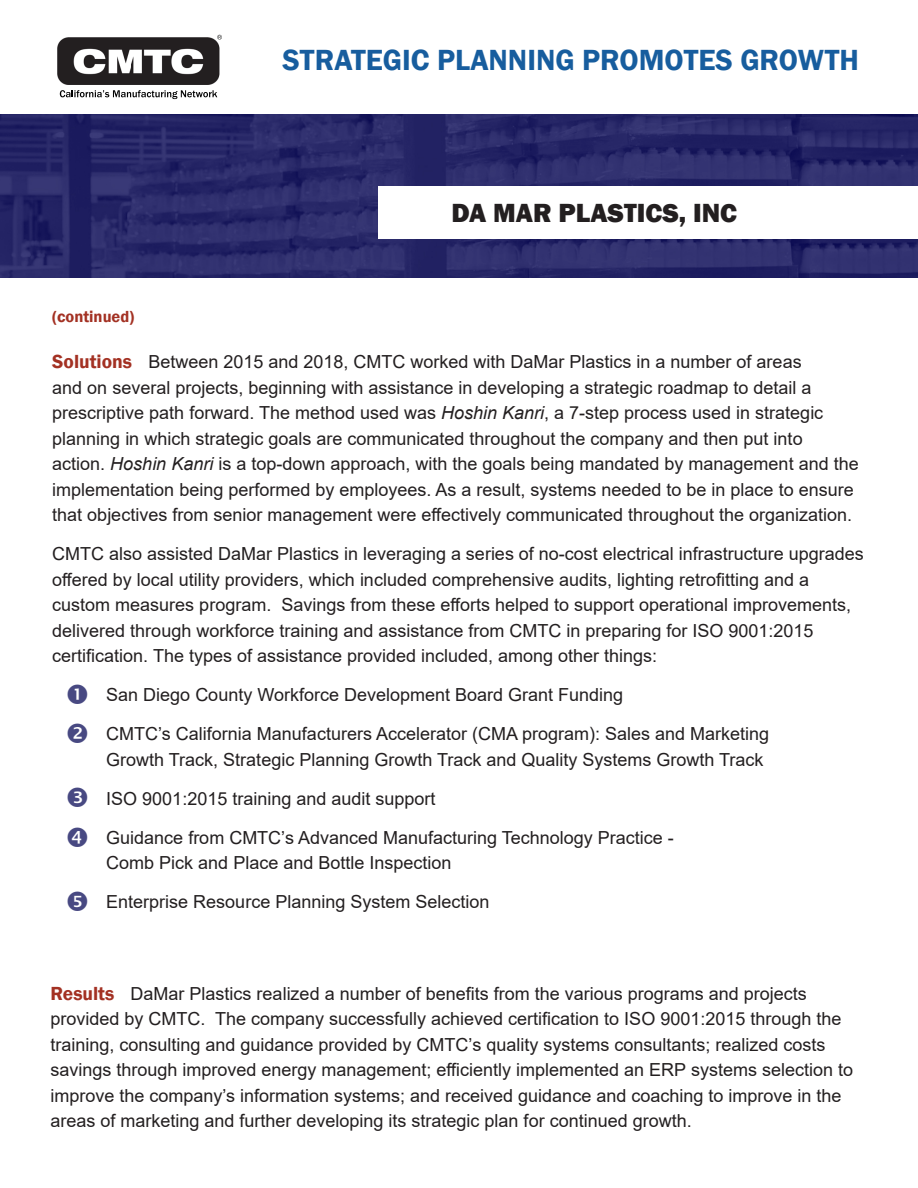
<style>
.page{position:relative;width:918px;height:1188px;background:#fff}
.page>*{position:absolute;margin:0;border:0;box-sizing:border-box;transform-origin:0 0}
.t1{font:600 30px "Franklin Gothic";color:#175d9e}
.t2{font:800 27px "Franklin Gothic";color:#231f20}
.t3{font:18px/25.5px "Arial";color:#231f20}
.t4{font:600 16.5px "Franklin Gothic";color:#a33123}
.s1{font-family:"Franklin Gothic";font-weight:600;font-size:19.5px;color:#a33123}
.s2{font-style:italic}
</style>
<div class="page">
<img style="left:0;top:115px;width:918px;height:162px">
<img style="left:57px;top:38px;width:164px;height:47px">
<svg style="left:217px;top:35px;width:5px;height:4px"></svg>
<svg style="left:60px;top:90px;width:157px;height:9px"></svg>
<div style="left:378px;top:186px;width:540px;height:53px;background:#fff"></div>
<p class="t1" style="left:282px;top:42px;width:578px">STRATEGIC PLANNING PROMOTES GROWTH</p>
<p class="t4" style="left:52px;top:306px;width:83px">(continued)</p>
<p class="t2" style="left:451px;top:195px;width:287px">DA MAR PLASTICS, INC</p>
<p class="t3" style="left:52px;top:349px;width:808px"><span class="s1">Solutions</span> Between 2015 and 2018, CMTC worked with DaMar Plastics in a number of areas<br>and on several projects, beginning with assistance in developing a strategic roadmap to detail a prescriptive path forward. The method used was <span class="s2">Hoshin Kanri</span>, a 7-step process used in strategic planning in which strategic goals are communicated throughout the company and then put into action. <span class="s2">Hoshin Kanri</span> is a top-down approach, with the goals being mandated by management and the implementation being performed by employees. As a result, systems needed to be in place to ensure that objectives from senior management were effectively communicated throughout the organization.</p>
<p class="t3" style="left:52px;top:541px;width:813px">CMTC also assisted DaMar Plastics in leveraging a series of no-cost electrical infrastructure upgrades offered by local utility providers, which included comprehensive audits, lighting retrofitting and a custom measures program. Savings from these efforts helped to support operational improvements, delivered through workforce training and assistance from CMTC in preparing for ISO 9001:2015 certification. The types of assistance provided included, among other things:</p>
<p class="t3" style="left:106px;top:682px;width:518px">San Diego County Workforce Development Board Grant Funding</p>
<p class="t3" style="left:106px;top:721px;width:664px">CMTC’s California Manufacturers Accelerator (CMA program): Sales and Marketing<br>Growth Track, Strategic Planning Growth Track and Quality Systems Growth Track</p>
<p class="t3" style="left:106px;top:786px;width:331px">ISO 9001:2015 training and audit support</p>
<p class="t3" style="left:106px;top:825px;width:569px">Guidance from CMTC’s Advanced Manufacturing Technology Practice -<br>Comb Pick and Place and Bottle Inspection</p>
<p class="t3" style="left:106px;top:889px;width:385px">Enterprise Resource Planning System Selection</p>
<p class="t3" style="left:50px;top:981px;width:804px"><span class="s1">Results</span> DaMar Plastics realized a number of benefits from the various programs and projects provided by CMTC. The company successfully achieved certification to ISO 9001:2015 through the training, consulting and guidance provided by CMTC’s quality systems consultants; realized costs savings through improved energy management; efficiently implemented an ERP systems selection to improve the company’s information systems; and received guidance and coaching to improve in the areas of marketing and further developing its strategic plan for continued growth.</p>
</div>
